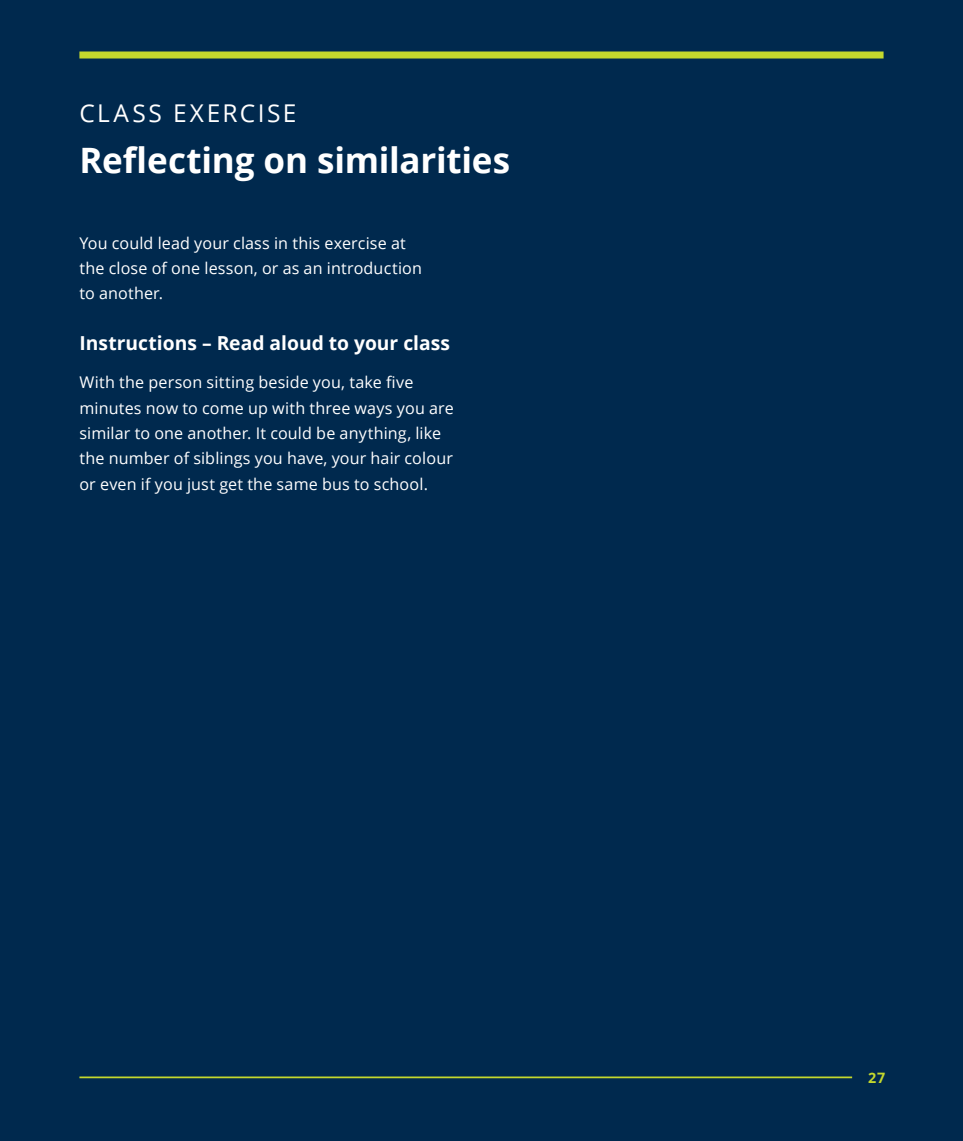
<style>
.page{position:relative;width:963px;height:1141px;background:#fff}
.page>*{position:absolute;margin:0;border:0;box-sizing:border-box;transform-origin:0 0}
.Exercise_title{font:700 35px "Open Sans";letter-spacing:-.01em;color:#fff}
.Exercise_title-2{font:24.5px "Open Sans";letter-spacing:.095em;color:#fff}
.Exercise_subhead{font:700 19.25px "Open Sans";color:#fff}
.Exercise_text_full{font:16.1px/25.4px "Open Sans";letter-spacing:.01em;color:#fff}
.t1{font:700 14.35px "Open Sans";color:#c4d82d}
</style>
<div class="page">
<div style="left:0;top:0;width:962px;height:1141px;background:#00294e"></div>
<div style="left:79px;top:52px;width:804px;height:7px;background:#c4d82d"></div>
<hr style="left:79px;top:1076px;width:773px;height:2px;background:#c4d82d">
<p class="Exercise_title-2" style="left:79px;top:96px;width:218px">CLASS EXERCISE</p>
<p class="Exercise_title" style="left:79px;top:135px;width:432px">Reflecting on similarities</p>
<p class="Exercise_text_full" style="left:79px;top:230px;width:344px">You could lead your class in this exercise at the close of one lesson, or as an introduction to another.</p>
<p class="Exercise_subhead" style="left:79px;top:330px;width:372px">Instructions – Read aloud to your class</p>
<p class="Exercise_text_full" style="left:79px;top:369px;width:376px">With the person sitting beside you, take five minutes now to come up with three ways you are similar to one another. It could be anything, like the number of siblings you have, your hair colour or even if you just get the same bus to school.</p>
<p class="t1" style="left:867px;top:1068px;width:19px">27</p>
</div>
